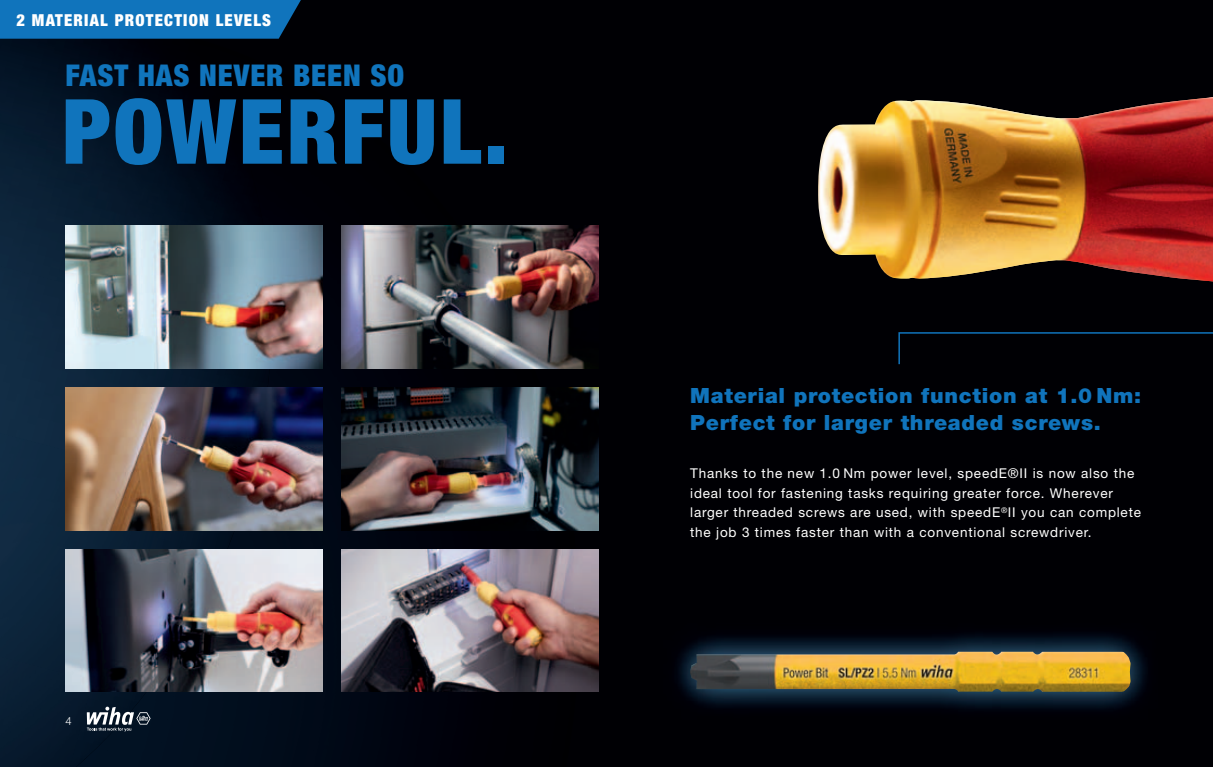
<style>
.page{position:relative;width:1213px;height:767px;background:#fff}
.page>*{position:absolute;margin:0;border:0;box-sizing:border-box;transform-origin:0 0}
.t1{font:900 condensed 90px "Helvetica Neue LT Pro";letter-spacing:.03em;color:#1074bc}
.t2{font:900 condensed 30px "Helvetica Neue LT Pro";letter-spacing:.03em;color:#1074bc}
.t3{font:900 21px/27px "Helvetica Neue LT Pro";letter-spacing:.035em;color:#1074bc}
.t4{font:900 condensed 16.5px "Helvetica Neue LT Pro";letter-spacing:.075em;color:#fff}
.t5{font:13.5px/19.5px "Helvetica Neue LT Pro";letter-spacing:.06em;color:#fff}
.t6{font:300 11.25px "Helvetica Neue LT Pro";color:#fff}
</style>
<div class="page">
<div style="left:0;top:0;width:1212px;height:767px;background:#000004"></div>
<div style="left:366px;top:225px;width:184px;height:542px;background:#000511"></div>
<img style="left:294px;top:225px;width:99px;height:103px">
<img style="left:403px;top:368px;width:169px;height:399px">
<div style="left:292px;top:328px;width:74px;height:439px;background:#000816"></div>
<img style="left:451px;top:404px;width:148px;height:363px">
<img style="left:513px;top:518px;width:86px;height:249px">
<img style="left:0;top:39px;width:178px;height:224px">
<img style="left:65px;top:106px;width:227px;height:661px">
<img style="left:128px;top:223px;width:166px;height:536px">
<img style="left:0;top:263px;width:188px;height:169px">
<img style="left:0;top:432px;width:148px;height:222px">
<img style="left:0;top:654px;width:93px;height:113px">
<img style="left:66px;top:226px;width:256px;height:142px">
<img style="left:341px;top:387px;width:257px;height:143px">
<img style="left:66px;top:549px;width:256px;height:142px">
<img style="left:341px;top:549px;width:257px;height:142px">
<img style="left:341px;top:226px;width:257px;height:142px">
<img style="left:66px;top:387px;width:256px;height:143px">
<img style="left:818px;top:101px;width:77px;height:177px">
<img style="left:677px;top:633px;width:471px;height:77px">
<img style="left:690px;top:651px;width:440px;height:40px">
<svg style="left:898px;top:332px;width:314px;height:33px"></svg>
<svg style="left:87px;top:706px;width:64px;height:25px;background:#4d5965"></svg>
<img style="left:895px;top:97px;width:317px;height:185px">
<div style="left:0;top:0;width:301px;height:39px;background:#1074bc"></div>
<p class="t4" style="left:17px;top:11px;width:256px">2 MATERIAL PROTECTION LEVELS</p>
<h2 class="t2" style="left:66px;top:58px;width:340px">FAST HAS NEVER BEEN SO</h2>
<h1 class="t1" style="left:62px;top:80px;width:447px">POWERFUL.</h1>
<p class="t6" style="left:66px;top:714px;width:8px">4</p>
<h3 class="t3" style="left:690px;top:383px;width:452px">Material protection function at 1.0 Nm:<br>Perfect for larger threaded screws.</h3>
<p class="t5" style="left:690px;top:465px;width:452px">Thanks to the new 1.0 Nm power level, speedE®II is now also the ideal tool for fastening tasks requiring greater force. Wherever larger threaded screws are used, with speedE<sup>®</sup>II you can complete the job 3 times faster than with a conventional screwdriver.</p>
</div>
